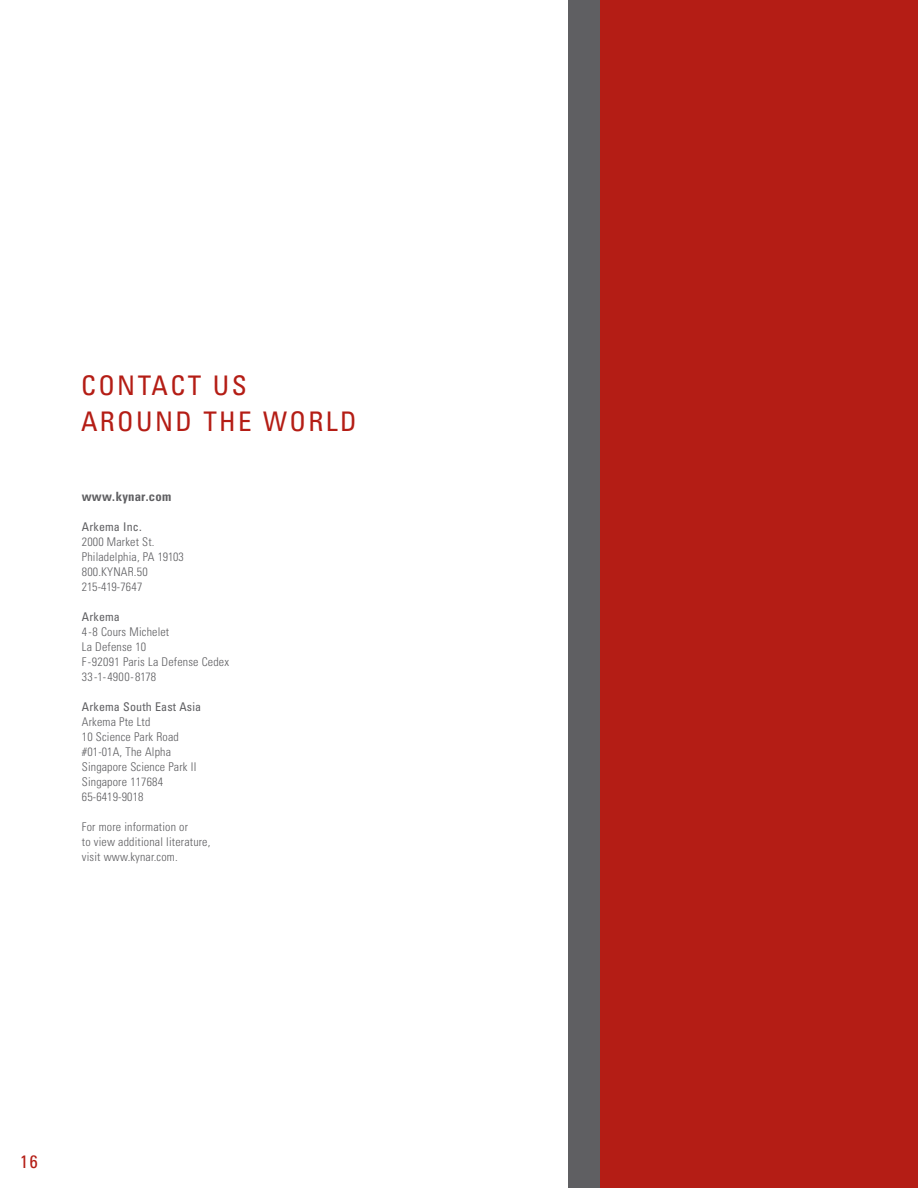
<style>
.page{position:relative;width:918px;height:1188px;background:#fff}
.page>*{position:absolute;margin:0;border:0;box-sizing:border-box;transform-origin:0 0}
.t1{font:condensed 27px/36px "Univers";letter-spacing:.09em;color:#b41d15}
.t2{font:condensed 18px "Univers";color:#b41d15}
.t3{font:700 condensed 12.75px "Univers";letter-spacing:.015em;color:#5f5f62}
.t4{font:300 condensed 12px/15px "Univers";letter-spacing:.015em;color:#5f5f62}
.t5{font:condensed 12px "Univers";letter-spacing:.015em;color:#5f5f62}
</style>
<div class="page">
<div style="left:591px;top:0;width:327px;height:1188px;background:#b41d15"></div>
<div style="left:568px;top:0;width:32px;height:1188px;background:#5f5f62"></div>
<h1 class="t1" style="left:81px;top:370px;width:277px">CONTACT US<br>AROUND THE WORLD</h1>
<p class="t3" style="left:82px;top:492px;width:91px">www.kynar.com</p>
<p class="t5" style="left:82px;top:523px;width:61px">Arkema Inc.</p>
<p class="t4" style="left:82px;top:536px;width:104px">2000 Market St.<br>Philadelphia, PA 19103<br>800.KYNAR.50<br>215-419-7647</p>
<p class="t5" style="left:82px;top:613px;width:40px">Arkema</p>
<p class="t4" style="left:82px;top:626px;width:149px">4-8 Cours Michelet<br>La Defense 10<br>F-92091 Paris La Defense Cedex<br>33-1-4900-8178</p>
<p class="t5" style="left:82px;top:703px;width:121px">Arkema South East Asia</p>
<p class="t4" style="left:82px;top:716px;width:116px">Arkema Pte Ltd<br>10 Science Park Road #01-01A, The Alpha<br>Singapore Science Park II<br>Singapore 117684<br>65-6419-9018</p>
<p class="t4" style="left:82px;top:821px;width:130px">For more information or<br>to view additional literature, visit www.kynar.com.</p>
<h2 class="t2" style="left:20px;top:1155px;width:19px">16</h2>
</div>
